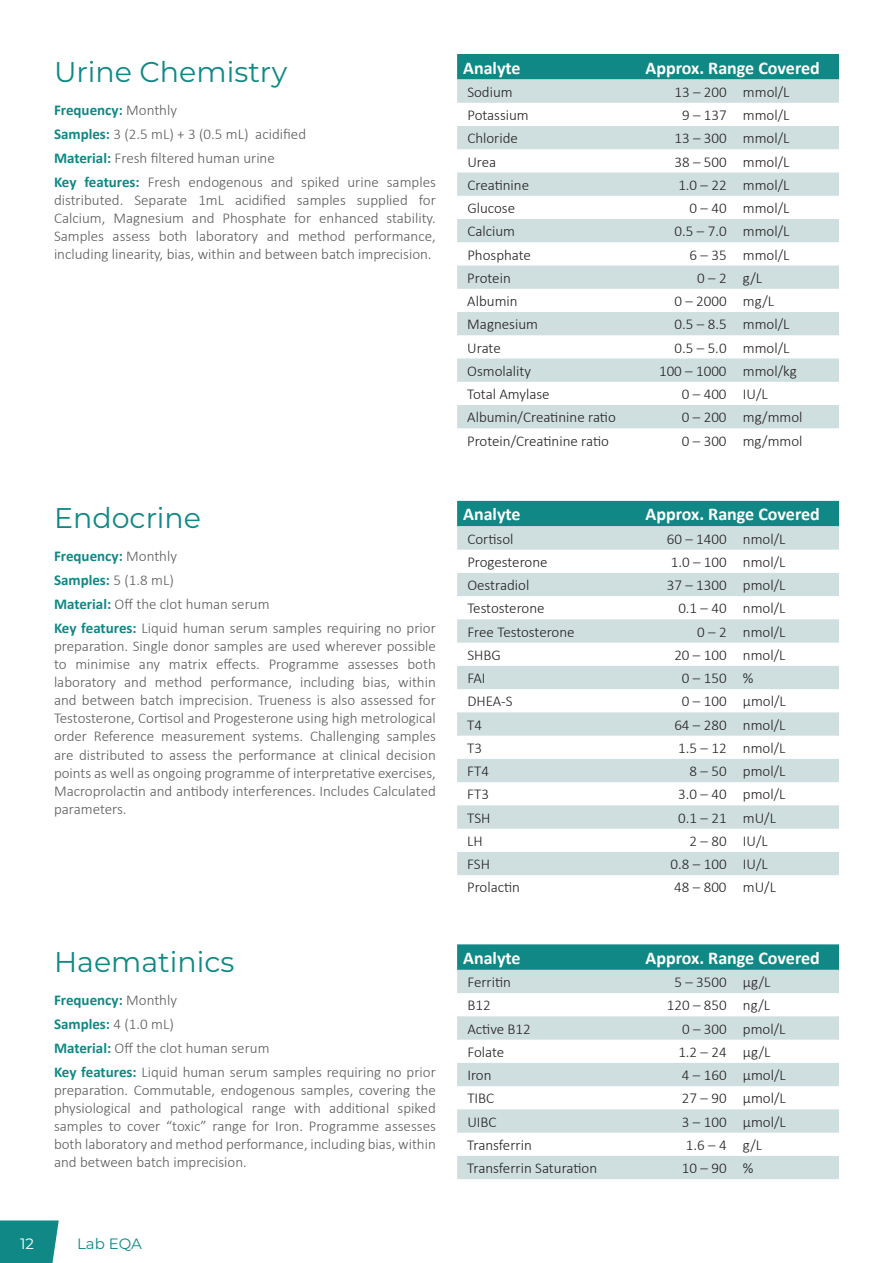
<style>
.page{position:relative;width:893px;height:1263px;background:#fff}
.page>*{position:absolute;margin:0;border:0;box-sizing:border-box;transform-origin:0 0}
.t1{font:28.5px "Montserrat";color:#108885}
.t2{font:700 18px "Calibri";color:#fff}
.t3{font:300 15px/18px "Calibri";color:#5a5b59}
.t4{font:300 15px "Calibri";color:#231f20}
.t5{font:15px "Montserrat";color:#108885}
.t6{font:15px "Montserrat";color:#fff}
.s1{font-weight:700;color:#108885}
</style>
<div class="page">
<svg style="left:0;top:1220px;width:59px;height:43px;background:#20908d"></svg>
<div style="left:457px;top:501px;width:382px;height:25px;background:#108885"></div>
<svg style="left:457px;top:526px;width:382px;height:349px;fill:#cfdede"></svg>
<svg style="left:457px;top:944px;width:382px;height:26px;background:#158a87"></svg>
<svg style="left:457px;top:970px;width:382px;height:209px;fill:#cfdede"></svg>
<div style="left:457px;top:54px;width:382px;height:26px;background:#108885"></div>
<svg style="left:457px;top:80px;width:382px;height:348px;fill:#cfdede"></svg>
<h1 class="t1" style="left:54px;top:52px;width:235px">Urine Chemistry</h1>
<p class="t3" style="left:54px;top:97px;width:383px;line-height:24px"><span class="s1">Frequency:</span> Monthly<br><span class="s1">Samples:</span> 3 (2.5 mL) + 3 (0.5 mL) acidified<br><span class="s1">Material:</span> Fresh filtered human urine<br><span class="s1">Key features:</span> Fresh endogenous and spiked urine samples</p>
<p class="t3" style="left:54px;top:190px;width:383px;text-align:justify">distributed. Separate 1mL acidified samples supplied for Calcium, Magnesium and Phosphate for enhanced stability.<br>Samples assess both laboratory and method performance, including linearity, bias, within and between batch imprecision.</p>
<p class="t2" style="left:463px;top:55px;width:59px">Analyte</p>
<p class="t2" style="left:645px;top:55px;width:176px">Approx. Range Covered</p>
<p class="t4" style="left:467px;top:82px;width:47px">Sodium</p>
<p class="t4" style="left:674px;top:82px;width:117px">13 – 200 mmol/L</p>
<p class="t4" style="left:467px;top:106px;width:63px">Potassium</p>
<p class="t4" style="left:682px;top:106px;width:109px">9 – 137 mmol/L</p>
<p class="t4" style="left:467px;top:129px;width:52px">Chloride</p>
<p class="t4" style="left:674px;top:129px;width:117px">13 – 300 mmol/L</p>
<p class="t4" style="left:467px;top:152px;width:30px">Urea</p>
<p class="t4" style="left:674px;top:152px;width:117px">38 – 500 mmol/L</p>
<p class="t4" style="left:467px;top:175px;width:63px">Creatinine</p>
<p class="t4" style="left:678px;top:175px;width:113px">1.0 – 22 mmol/L</p>
<p class="t4" style="left:467px;top:199px;width:49px">Glucose</p>
<p class="t4" style="left:690px;top:199px;width:101px">0 – 40 mmol/L</p>
<p class="t4" style="left:467px;top:222px;width:49px">Calcium</p>
<p class="t4" style="left:675px;top:222px;width:116px">0.5 – 7.0 mmol/L</p>
<p class="t4" style="left:467px;top:245px;width:65px">Phosphate</p>
<p class="t4" style="left:690px;top:245px;width:101px">6 – 35 mmol/L</p>
<p class="t4" style="left:467px;top:268px;width:45px">Protein</p>
<p class="t4" style="left:697px;top:268px;width:67px">0 – 2 g/L</p>
<p class="t4" style="left:467px;top:292px;width:52px">Albumin</p>
<p class="t4" style="left:674px;top:292px;width:101px">0 – 2000 mg/L</p>
<p class="t4" style="left:467px;top:315px;width:72px">Magnesium</p>
<p class="t4" style="left:675px;top:315px;width:116px">0.5 – 8.5 mmol/L</p>
<p class="t4" style="left:467px;top:338px;width:35px">Urate</p>
<p class="t4" style="left:675px;top:338px;width:116px">0.5 – 5.0 mmol/L</p>
<p class="t4" style="left:467px;top:361px;width:65px">Osmolality</p>
<p class="t4" style="left:659px;top:361px;width:139px">100 – 1000 mmol/kg</p>
<p class="t4" style="left:467px;top:385px;width:84px">Total Amylase</p>
<p class="t4" style="left:682px;top:385px;width:87px">0 – 400 IU/L</p>
<p class="t4" style="left:467px;top:408px;width:150px">Albumin/Creatinine ratio</p>
<p class="t4" style="left:682px;top:408px;width:122px">0 – 200 mg/mmol</p>
<p class="t4" style="left:467px;top:431px;width:143px">Protein/Creatinine ratio</p>
<p class="t4" style="left:682px;top:431px;width:122px">0 – 300 mg/mmol</p>
<h1 class="t1" style="left:54px;top:499px;width:149px">Endocrine</h1>
<p class="t3" style="left:54px;top:544px;width:383px;line-height:24px"><span class="s1">Frequency:</span> Monthly<br><span class="s1">Samples:</span> 5 (1.8 mL)<br><span class="s1">Material:</span> Off the clot human serum<br><span class="s1">Key features:</span> Liquid human serum samples requiring no prior</p>
<p class="t3" style="left:54px;top:637px;width:383px;text-align:justify">preparation. Single donor samples are used wherever possible to minimise any matrix effects. Programme assesses both laboratory and method performance, including bias, within and between batch imprecision. Trueness is also assessed for Testosterone, Cortisol and Progesterone using high metrological order Reference measurement systems. Challenging samples are distributed to assess the performance at clinical decision points as well as ongoing programme of interpretative exercises, Macroprolactin and antibody interferences. Includes Calculated parameters.</p>
<p class="t2" style="left:463px;top:502px;width:59px">Analyte</p>
<p class="t2" style="left:645px;top:502px;width:176px">Approx. Range Covered</p>
<p class="t4" style="left:467px;top:529px;width:48px">Cortisol</p>
<p class="t4" style="left:667px;top:529px;width:120px">60 – 1400 nmol/L</p>
<p class="t4" style="left:467px;top:553px;width:82px">Progesterone</p>
<p class="t4" style="left:671px;top:553px;width:116px">1.0 – 100 nmol/L</p>
<p class="t4" style="left:467px;top:576px;width:63px">Oestradiol</p>
<p class="t4" style="left:667px;top:576px;width:120px">37 – 1300 pmol/L</p>
<p class="t4" style="left:467px;top:599px;width:79px">Testosterone</p>
<p class="t4" style="left:678px;top:599px;width:109px">0.1 – 40 nmol/L</p>
<p class="t4" style="left:467px;top:622px;width:109px">Free Testosterone</p>
<p class="t4" style="left:697px;top:622px;width:90px">0 – 2 nmol/L</p>
<p class="t4" style="left:467px;top:646px;width:35px">SHBG</p>
<p class="t4" style="left:674px;top:646px;width:113px">20 – 100 nmol/L</p>
<p class="t4" style="left:467px;top:669px;width:20px">FAI</p>
<p class="t4" style="left:682px;top:669px;width:73px">0 – 150 %</p>
<p class="t4" style="left:467px;top:692px;width:47px">DHEA-S</p>
<p class="t4" style="left:682px;top:692px;width:105px">0 – 100 µmol/L</p>
<p class="t4" style="left:467px;top:715px;width:16px">T4</p>
<p class="t4" style="left:674px;top:715px;width:113px">64 – 280 nmol/L</p>
<p class="t4" style="left:467px;top:739px;width:16px">T3</p>
<p class="t4" style="left:678px;top:739px;width:109px">1.5 – 12 nmol/L</p>
<p class="t4" style="left:467px;top:762px;width:23px">FT4</p>
<p class="t4" style="left:689px;top:762px;width:97px">8 – 50 pmol/L</p>
<p class="t4" style="left:467px;top:785px;width:23px">FT3</p>
<p class="t4" style="left:678px;top:785px;width:109px">3.0 – 40 pmol/L</p>
<p class="t4" style="left:467px;top:808px;width:25px">TSH</p>
<p class="t4" style="left:678px;top:808px;width:99px">0.1 – 21 mU/L</p>
<p class="t4" style="left:467px;top:832px;width:17px">LH</p>
<p class="t4" style="left:689px;top:832px;width:80px">2 – 80 IU/L</p>
<p class="t4" style="left:467px;top:855px;width:24px">FSH</p>
<p class="t4" style="left:671px;top:855px;width:99px">0.8 – 100 IU/L</p>
<p class="t4" style="left:467px;top:878px;width:54px">Prolactin</p>
<p class="t4" style="left:674px;top:878px;width:103px">48 – 800 mU/L</p>
<h1 class="t1" style="left:54px;top:942px;width:182px">Haematinics</h1>
<p class="t3" style="left:54px;top:988px;width:383px;line-height:24px"><span class="s1">Frequency:</span> Monthly<br><span class="s1">Samples:</span> 4 (1.0 mL)<br><span class="s1">Material:</span> Off the clot human serum<br><span class="s1">Key features:</span> Liquid human serum samples requiring no prior</p>
<p class="t3" style="left:54px;top:1081px;width:383px;text-align:justify">preparation. Commutable, endogenous samples, covering the physiological and pathological range with additional spiked samples to cover “toxic” range for Iron. Programme assesses both laboratory and method performance, including bias, within and between batch imprecision.</p>
<p class="t2" style="left:463px;top:945px;width:59px">Analyte</p>
<p class="t2" style="left:645px;top:945px;width:176px">Approx. Range Covered</p>
<p class="t4" style="left:467px;top:973px;width:45px">Ferritin</p>
<p class="t4" style="left:674px;top:973px;width:97px">5 – 3500 μg/L</p>
<p class="t4" style="left:467px;top:996px;width:25px">B12</p>
<p class="t4" style="left:667px;top:996px;width:105px">120 – 850 ng/L</p>
<p class="t4" style="left:467px;top:1019px;width:65px">Active B12</p>
<p class="t4" style="left:682px;top:1019px;width:105px">0 – 300 pmol/L</p>
<p class="t4" style="left:467px;top:1042px;width:38px">Folate</p>
<p class="t4" style="left:678px;top:1042px;width:94px">1.2 – 24 μg/L</p>
<p class="t4" style="left:467px;top:1066px;width:26px">Iron</p>
<p class="t4" style="left:682px;top:1066px;width:105px">4 – 160 μmol/L</p>
<p class="t4" style="left:467px;top:1089px;width:28px">TIBC</p>
<p class="t4" style="left:682px;top:1089px;width:105px">27 – 90 μmol/L</p>
<p class="t4" style="left:467px;top:1112px;width:31px">UIBC</p>
<p class="t4" style="left:682px;top:1112px;width:105px">3 – 100 μmol/L</p>
<p class="t4" style="left:467px;top:1135px;width:66px">Transferrin</p>
<p class="t4" style="left:686px;top:1135px;width:78px">1.6 – 4 g/L</p>
<p class="t4" style="left:467px;top:1159px;width:131px">Transferrin Saturation</p>
<p class="t4" style="left:682px;top:1159px;width:73px">10 – 90 %</p>
<p class="t6" style="left:20px;top:1233px;width:15px">12</p>
<p class="t5" style="left:77px;top:1233px;width:66px">Lab EQA</p>
</div>
